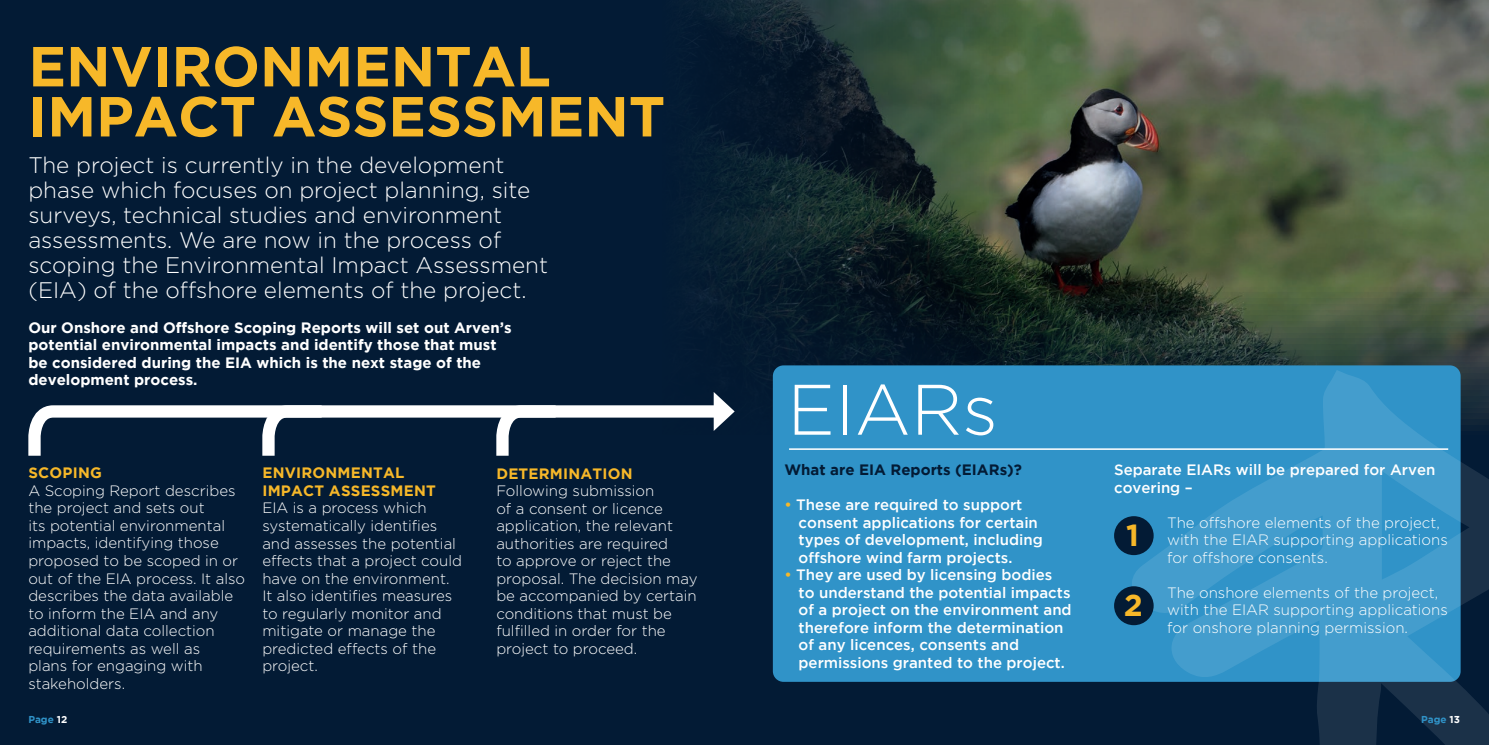
<style>
.page{position:relative;width:1489px;height:745px;background:#fff}
.page>*{position:absolute;margin:0;border:0;box-sizing:border-box;transform-origin:0 0}
.t1{font:300 71.25px "Gotham";color:#fff}
.t2{font:700 56.25px/50px "Gotham";color:#f7b829}
.t3{font:700 30.5px "Gotham";color:#f7b829}
.t4{font:300 22.5px/25px "Gotham";color:#fff}
.t5{font:300 15px/17.5px "Gotham";color:#fff}
.t6{font:500 15px/17.5px "Gotham";color:#fff}
.t7{font:700 15px/17.5px "Gotham";color:#fff}
.t8{font:700 15px/17.5px "Gotham";letter-spacing:.015em;color:#f7b829}
.t9{font:700 15px "Gotham";color:#031b35}
.t10{font:700 10px "Gotham";color:#3093c8}
.s1{color:#f7b829}
.s2{color:#fff}
</style>
<div class="page">
<div style="left:0;top:0;width:1488px;height:744px;background:#031b35"></div>
<img style="left:692px;top:0;width:796px;height:412px">
<div style="left:772px;top:365px;width:688px;height:316px;background:#3093c8;border-radius:11px"></div>
<svg style="left:1131px;top:370px;width:357px;height:374px"></svg>
<hr style="left:789px;top:448px;width:658px;height:1px;background:#fff">
<div style="left:1113px;top:516px;width:40px;height:38px;background:#031b35;border-radius:50%"></div>
<div style="left:1113px;top:586px;width:40px;height:38px;background:#031b35;border-radius:50%"></div>
<svg style="left:28px;top:399px;width:687px;height:57px"></svg>
<svg style="left:713px;top:391px;width:21px;height:39px"></svg>
<svg style="left:256px;top:399px;width:78px;height:57px"></svg>
<svg style="left:490px;top:399px;width:78px;height:57px"></svg>
<h2 class="t2" style="left:28px;top:40px;width:638px">ENVIRONMENTAL<br>IMPACT ASSESSMENT</h2>
<p class="t4" style="left:28px;top:152px;width:521px">The project is currently in the development phase which focuses on project planning, site surveys, technical studies and environment assessments. We are now in the process of scoping the Environmental Impact Assessment (EIA) of the offshore elements of the project.</p>
<p class="t7" style="left:28px;top:318px;width:484px">Our Onshore and Offshore Scoping Reports will set out Arven’s potential environmental impacts and identify those that must be considered during the EIA which is the next stage of the development process.</p>
<p class="t8" style="left:28px;top:463px;width:75px">SCOPING</p>
<p class="t5" style="left:28px;top:481px;width:218px">A Scoping Report describes the project and sets out<br>its potential environmental impacts, identifying those proposed to be scoped in or out of the EIA process. It also describes the data available to inform the EIA and any additional data collection requirements as well as<br>plans for engaging with stakeholders.</p>
<p class="t8" style="left:262px;top:463px;width:175px">ENVIRONMENTAL<br>IMPACT ASSESSMENT</p>
<p class="t5" style="left:262px;top:499px;width:201px">EIA is a process which systematically identifies and assesses the potential effects that a project could have on the environment.<br>It also identifies measures to regularly monitor and mitigate or manage the predicted effects of the project.</p>
<p class="t8" style="left:496px;top:463px;width:138px">DETERMINATION</p>
<p class="t5" style="left:496px;top:481px;width:203px">Following submission<br>of a consent or licence application, the relevant authorities are required<br>to approve or reject the proposal. The decision may be accompanied by certain conditions that must be fulfilled in order for the project to proceed.</p>
<h1 class="t1" style="left:787px;top:370px;width:212px">EIARs</h1>
<p class="t9" style="left:784px;top:460px;width:239px">What are EIA Reports (EIARs)?</p>
<p class="t6" style="left:798px;top:495px;width:246px;text-indent:-14px"><span class="s1">•</span> These are required to support consent applications for certain types of development, including offshore wind farm projects.</p>
<p class="t6" style="left:798px;top:565px;width:274px;text-indent:-14px"><span class="s1">•</span> They are used by licensing bodies to understand the potential impacts of a project on the environment and therefore inform the determination of any licences, consents and permissions granted to the project.</p>
<p class="t6" style="left:1113px;top:460px;width:323px">Separate EIARs will be prepared for Arven covering –</p>
<p class="t5" style="left:1167px;top:513px;width:282px">The offshore elements of the project, with the EIAR supporting applications for offshore consents.</p>
<p class="t5" style="left:1167px;top:583px;width:282px">The onshore elements of the project, with the EIAR supporting applications for onshore planning permission.</p>
<h3 class="t3" style="left:1126px;top:517px;width:14px">1</h3>
<h3 class="t3" style="left:1123px;top:587px;width:21px">2</h3>
<p class="t10" style="left:28px;top:713px;width:40px">Page <span class="s2">12</span></p>
<p class="t10" style="left:1420px;top:713px;width:40px">Page <span class="s2">13</span></p>
</div>
